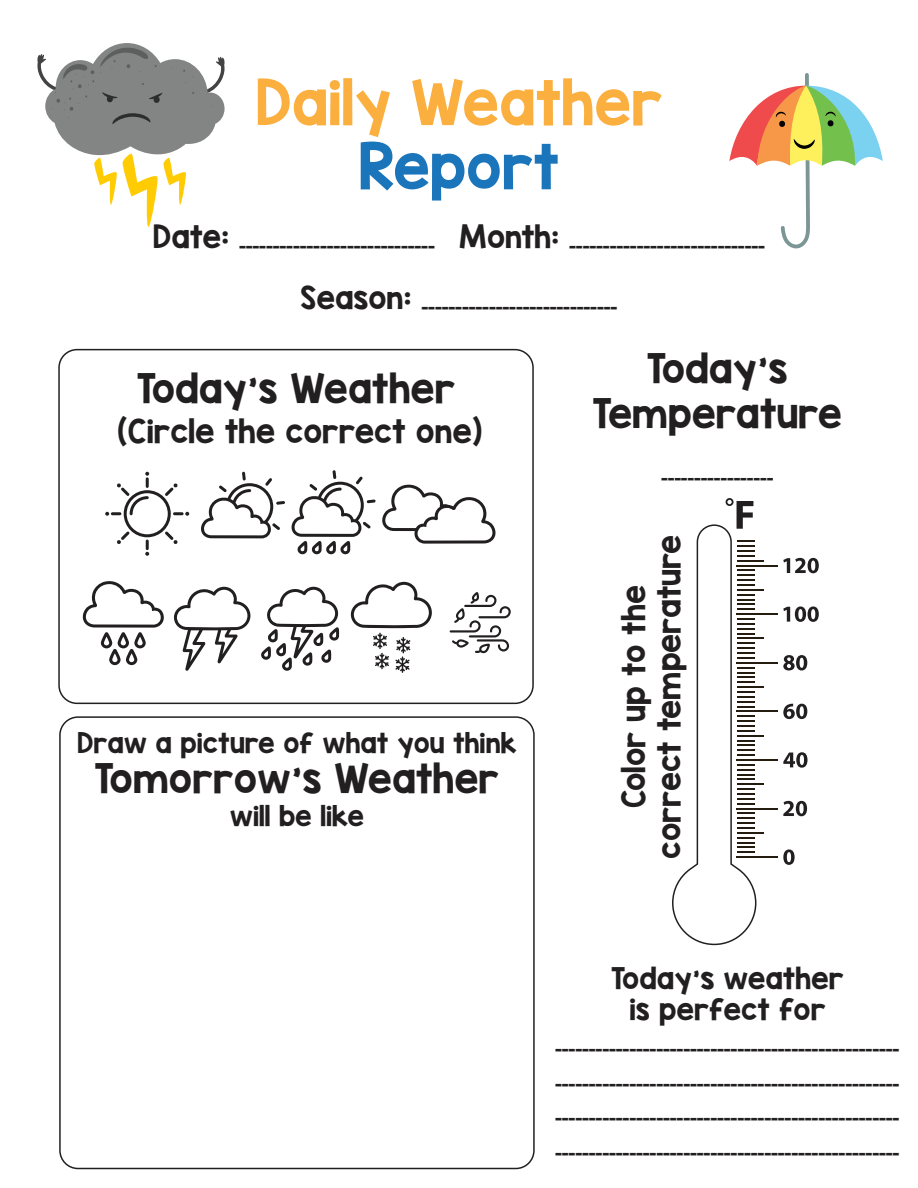
<style>
.page{position:relative;width:918px;height:1188px;background:#fff}
.page>*{position:absolute;margin:0;border:0;box-sizing:border-box;transform-origin:0 0}
.t1{font:53.1px "KG Blank Space Solid";color:#fbaf3f}
.t2{font:53.1px "KG Blank Space Solid";color:#1b75bb}
.t3{font:34.8px/45px "KG Blank Space Solid";color:#221f20;text-align:center}
.t4{font:28.05px "KG Blank Space Solid";color:#221f20}
.t5{font:27.45px/35.4px "KG Blank Space Solid";color:#221f20;text-align:center}
.t6{font:25.5px/31.5px "KG Blank Space Solid";color:#221f20;text-align:center}
.t7{font:24px "KG Blank Space Solid";color:#221f20}
.t8{font:15px "KG Blank Space Solid";color:#221f20}
.t9{font:14.7px "KG Blank Space Solid";color:#221f20}
.s1{font-size:27px}
</style>
<div class="page">
<div style="left:58px;top:349px;width:476px;height:355px;border:2px solid #221f20;border-radius:18px"></div>
<svg style="left:105px;top:472px;width:84px;height:84px"></svg>
<svg style="left:291px;top:470px;width:85px;height:84px"></svg>
<svg style="left:201px;top:472px;width:84px;height:66px"></svg>
<svg style="left:351px;top:582px;width:81px;height:91px"></svg>
<svg style="left:174px;top:587px;width:77px;height:84px"></svg>
<svg style="left:261px;top:587px;width:78px;height:84px"></svg>
<svg style="left:450px;top:592px;width:61px;height:61px"></svg>
<svg style="left:82px;top:581px;width:82px;height:84px"></svg>
<svg style="left:382px;top:484px;width:114px;height:60px"></svg>
<hr style="left:737px;top:856px;width:41px;height:2px;background:#231c0f">
<hr style="left:737px;top:808px;width:41px;height:1px;background:#231c0f">
<hr style="left:737px;top:759px;width:41px;height:2px;background:#231c0f">
<hr style="left:737px;top:711px;width:41px;height:1px;background:#231c0f">
<hr style="left:737px;top:662px;width:41px;height:2px;background:#231c0f">
<hr style="left:737px;top:613px;width:41px;height:2px;background:#231c0f">
<hr style="left:737px;top:565px;width:41px;height:1px;background:#231c0f">
<svg style="left:783px;top:606px;width:36px;height:16px"></svg>
<svg style="left:783px;top:558px;width:36px;height:15px"></svg>
<svg style="left:783px;top:655px;width:24px;height:15px"></svg>
<svg style="left:783px;top:704px;width:24px;height:15px"></svg>
<svg style="left:783px;top:752px;width:25px;height:16px"></svg>
<svg style="left:783px;top:801px;width:24px;height:15px"></svg>
<svg style="left:783px;top:849px;width:12px;height:16px"></svg>
<svg style="left:672px;top:498px;width:92px;height:448px"></svg>
<div style="left:59px;top:716px;width:476px;height:453px;border:2px solid #221f20;border-radius:18px"></div>
<svg style="left:37px;top:43px;width:188px;height:184px"></svg>
<svg style="left:729px;top:73px;width:154px;height:175px"></svg>
<h1 class="t1" style="left:255px;top:74px;width:409px">Daily Weather</h1>
<h1 class="t2" style="left:359px;top:137px;width:202px">Report</h1>
<p class="t8" style="left:153px;top:233px;width:613px"><span class="s1">Date:</span> _____________________________ <span class="s1">Month:</span> _____________________________</p>
<p class="t8" style="left:301px;top:294px;width:318px"><span class="s1">Season:</span> _____________________________</p>
<h2 class="t3" style="left:137px;top:368px;width:320px">Today’s Weather</h2>
<h3 class="t4" style="left:117px;top:416px;width:367px">(Circle the correct one)</h3>
<h3 class="t7" style="left:77px;top:730px;width:441px">Draw a picture of what you think</h3>
<h2 class="t3" style="left:95px;top:758px;width:406px">Tomorrow’s Weather</h2>
<h3 class="t7" style="left:230px;top:803px;width:136px">will be like</h3>
<h2 class="t3" style="left:592px;top:348px;width:251px">Today’s<br>Temperature</h2>
<p class="t9" style="left:661px;top:466px;width:114px">_________________</p>
<h3 class="t5" style="left:617px;top:859px;width:326px;rotate:-90deg">Color up to the correct temperature</h3>
<h3 class="t6" style="left:611px;top:964px;width:234px">Today’s weather is perfect for</h3>
<p class="t8" style="left:555px;top:1037px;width:346px">___________________________________________________</p>
<p class="t8" style="left:555px;top:1071px;width:346px">___________________________________________________</p>
<p class="t8" style="left:555px;top:1106px;width:346px">___________________________________________________</p>
<p class="t8" style="left:555px;top:1140px;width:346px">___________________________________________________</p>
</div>
